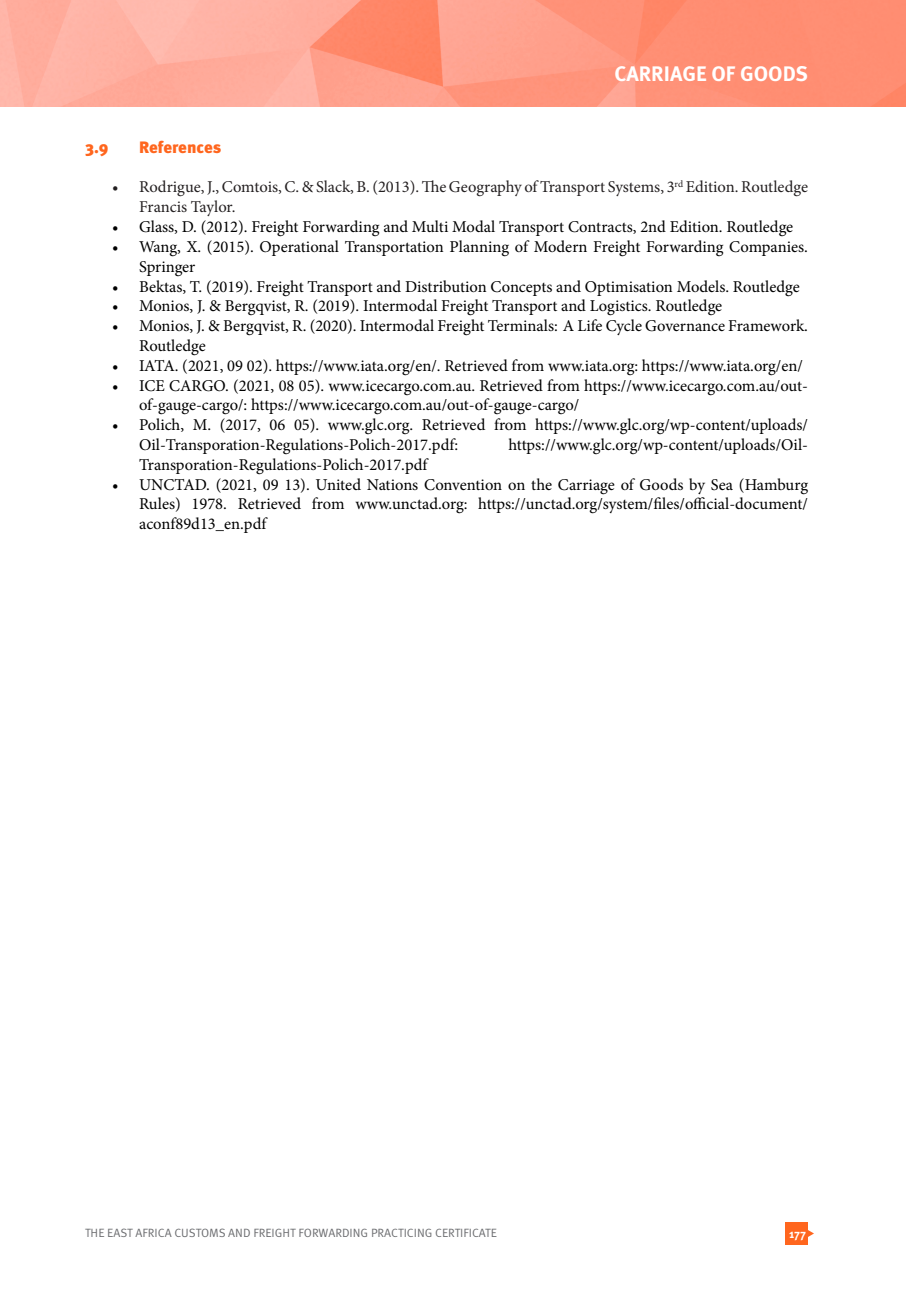
<style>
.page{position:relative;width:906px;height:1289px;background:#fff}
.page>*{position:absolute;margin:0;border:0;box-sizing:border-box;transform-origin:0 0}
.t1{font:700 21px "Meta Pro";color:#fff}
.t2{font:16.5px/19.8px "Minion Pro";color:#000}
.t3{font:16.5px/19.8px "Minion Pro";color:#231f20}
.t4{font:900 16.5px "Meta Pro";letter-spacing:-.005em;color:#ff661e}
.t5{font:12px "Meta Pro";color:#6c6d70}
.t6{font:700 12px "Meta Pro";color:#fff}
</style>
<div class="page">
<img style="left:1px;top:0;width:905px;height:106px">
<div style="left:785px;top:1221px;width:23px;height:23px;background:#ff661e"></div>
<svg style="left:808px;top:1230px;width:6px;height:7px"></svg>
<hr style="left:0;top:0;width:1px;height:106px;background:#ff661e">
<p class="t1" style="left:614px;top:60px;width:195px">CARRIAGE OF GOODS</p>
<p class="t4" style="left:85px;top:137px;width:25px">3.9</p>
<p class="t4" style="left:139px;top:137px;width:84px">References</p>
<p class="t3" style="left:139px;top:177px;width:670px;text-indent:-27px">• Rodrigue, J., Comtois, C. &amp; Slack, B. (2013). The Geography of Transport Systems, 3<sup>rd</sup> Edition. Routledge<br>Francis Taylor.</p>
<p class="t2" style="left:112px;top:217px;width:682px">• Glass, D. (2012). Freight Forwarding and Multi Modal Transport Contracts, 2nd Edition. Routledge</p>
<p class="t2" style="left:139px;top:237px;width:670px;text-indent:-27px">• Wang, X. (2015). Operational Transportation Planning of Modern Freight Forwarding Companies.<br>Springer</p>
<p class="t2" style="left:112px;top:276px;width:689px">• Bektas, T. (2019). Freight Transport and Distribution Concepts and Optimisation Models. Routledge</p>
<p class="t2" style="left:112px;top:296px;width:611px">• Monios, J. &amp; Bergqvist, R. (2019). Intermodal Freight Transport and Logistics. Routledge</p>
<p class="t2" style="left:139px;top:316px;width:670px;text-indent:-27px">• Monios, J. &amp; Bergqvist, R. (2020). Intermodal Freight Terminals: A Life Cycle Governance Framework.<br>Routledge</p>
<p class="t2" style="left:112px;top:355px;width:692px">• IATA. (2021, 09 02). https://www.iata.org/en/. Retrieved from www.iata.org: https://www.iata.org/en/</p>
<p class="t2" style="left:139px;top:375px;width:670px;text-indent:-27px">• ICE CARGO. (2021, 08 05). www.icecargo.com.au. Retrieved from https://www.icecargo.com.au/out&shy;of-gauge-cargo/: https://www.icecargo.com.au/out-of-gauge-cargo/</p>
<p class="t2" style="left:139px;top:415px;width:670px;text-indent:-27px">• Polich, M. (2017, 06 05). www.glc.org. Retrieved from https://www.glc.org/wp-content/uploads/<br>Oil-Transporation-Regulations-Polich-2017.pdf:</p>
<p class="t2" style="left:508px;top:435px;width:301px">https://www.glc.org/wp-content/uploads/Oil-</p>
<p class="t2" style="left:139px;top:454px;width:290px">Transporation-Regulations-Polich-2017.pdf</p>
<p class="t2" style="left:139px;top:474px;width:670px;text-align:justify;text-indent:-27px">• UNCTAD. (2021, 09 13). United Nations Convention on the Carriage of Goods by Sea (Hamburg Rules) 1978. Retrieved from www.unctad.org: https://unctad.org/system/files/official-document/ aconf89d13_en.pdf</p>
<p class="t5" style="left:85px;top:1224px;width:413px">THE EAST AFRICA CUSTOMS AND FREIGHT FORWARDING PRACTICING CERTIFICATE</p>
<p class="t6" style="left:789px;top:1226px;width:18px">177</p>
</div>
